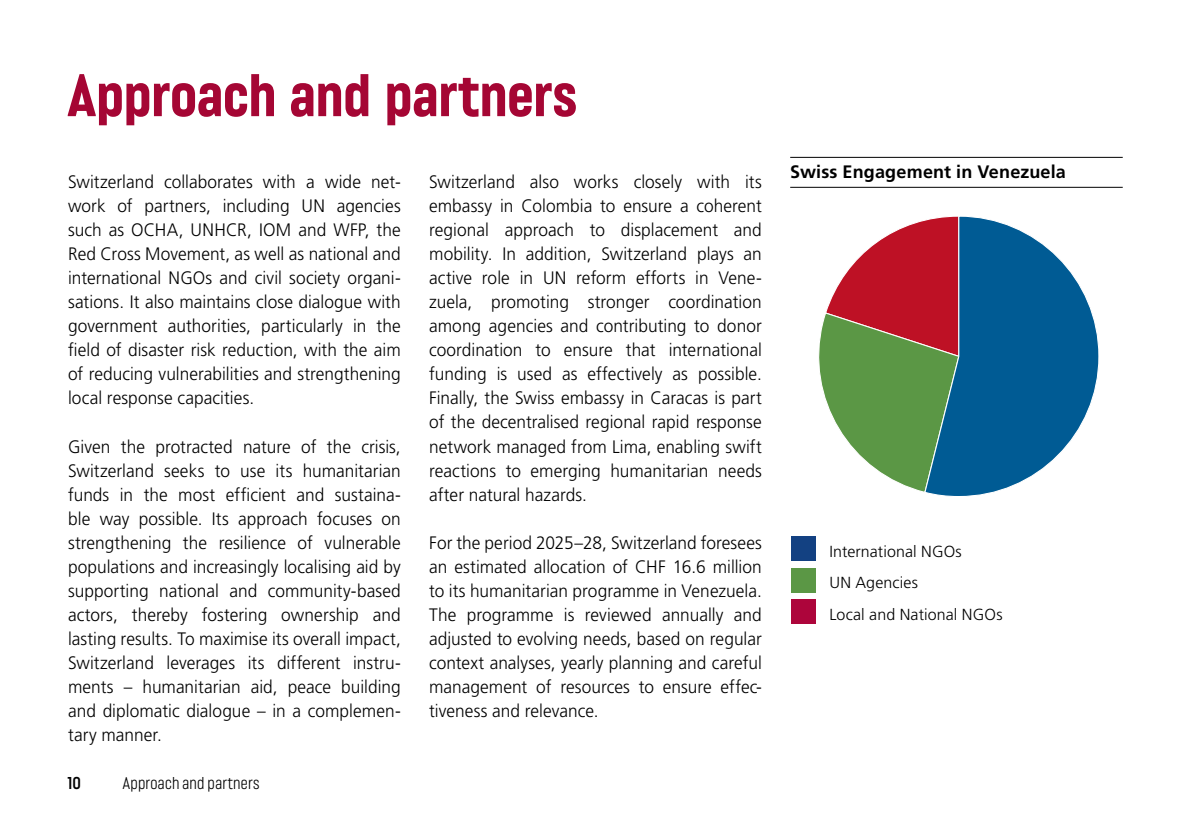
<style>
.page{position:relative;width:1191px;height:840px;background:#fff}
.page>*{position:absolute;margin:0;border:0;box-sizing:border-box;transform-origin:0 0}
.t1{font:56px "Lutschine Extra Bold Conx 2";letter-spacing:-.01em;color:#a50634}
.t2{font:300 18px/24px "Frutiger LT Pro";color:#000;text-align:justify;scale:.96 1}
.t3{font:700 18px "Frutiger LT Pro";letter-spacing:.01em;color:#000}
.t4{font:300 16px/31.4px "Frutiger LT Pro";letter-spacing:.005em;color:#000}
.t5{font:16px "Lutschine Regular Conx 2";letter-spacing:.015em;color:#000}
.t6{font:16px "Lutschine Bold Conx 2";color:#000}
</style>
<div class="page">
<hr style="left:790px;top:157px;width:332px;height:1px;background:#000">
<hr style="left:790px;top:187px;width:332px;height:1px;background:#000">
<div style="left:792px;top:599px;width:24px;height:24px;background:#ad053b"></div>
<svg style="left:819px;top:220px;width:104px;height:272px"></svg>
<svg style="left:923px;top:216px;width:176px;height:281px"></svg>
<div style="left:792px;top:536px;width:24px;height:24px;background:#134182"></div>
<div style="left:792px;top:568px;width:24px;height:24px;background:#5b9745"></div>
<h1 class="t1" style="left:68px;top:60px;width:510px">Approach and partners</h1>
<p class="t2" style="left:68px;top:170px;width:348px">Switzerland collaborates with a wide net&shy;work of partners, including UN agencies such as OCHA, UNHCR, IOM and WFP, the Red Cross Movement, as well as national and international NGOs and civil society organi&shy;sations. It also maintains close dialogue with government authorities, particularly in the field of disaster risk reduction, with the aim of reducing vulnerabilities and strengthening local response capacities.</p>
<p class="t2" style="left:68px;top:434px;width:348px">Given the protracted nature of the crisis, Switzerland seeks to use its humanitarian funds in the most efficient and sustaina&shy;ble way possible. Its approach focuses on strengthening the resilience of vulnerable populations and increasingly localising aid by supporting national and community-based actors, thereby fostering ownership and lasting results. To maximise its overall impact, Switzerland leverages its different instru&shy;ments – humanitarian aid, peace building and diplomatic dialogue – in a complemen&shy;tary manner.</p>
<p class="t6" style="left:68px;top:772px;width:15px">10</p>
<p class="t5" style="left:123px;top:772px;width:138px">Approach and partners</p>
<p class="t2" style="left:429px;top:170px;width:348px">Switzerland also works closely with its embassy in Colombia to ensure a coherent regional approach to displacement and mobility. In addition, Switzerland plays an active role in UN reform efforts in Vene&shy;zuela, promoting stronger coordination among agencies and contributing to donor coordination to ensure that international funding is used as effectively as possible.<br>Finally, the Swiss embassy in Caracas is part of the decentralised regional rapid response network managed from Lima, enabling swift reactions to emerging humanitarian needs after natural hazards.</p>
<p class="t2" style="left:429px;top:530px;width:348px">For the period 2025–28, Switzerland foresees an estimated allocation of CHF 16.6 million to its humanitarian programme in Venezuela.<br>The programme is reviewed annually and adjusted to evolving needs, based on regular context analyses, yearly planning and careful management of resources to ensure effec&shy;tiveness and relevance.</p>
<p class="t3" style="left:790px;top:161px;width:277px">Swiss Engagement in Venezuela</p>
<p class="t4" style="left:829px;top:535px;width:175px">International NGOs<br>UN Agencies<br>Local and National NGOs</p>
</div>
